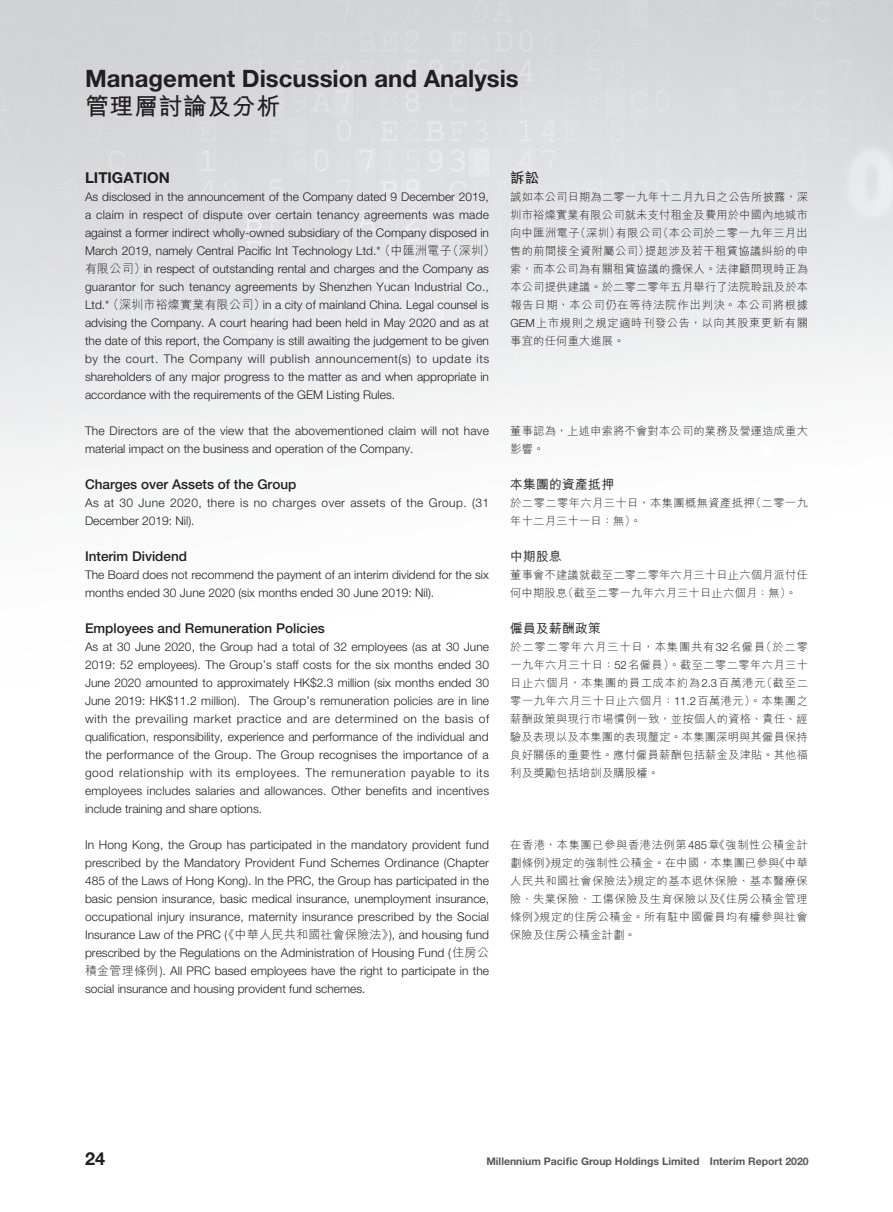
<style>
.page{position:relative;width:893px;height:1212px;background:#fff}
.page>*{position:absolute;margin:0;border:0;box-sizing:border-box;transform-origin:0 0}
.t1{font:700 24px "Helvetica Neue LT Std";color:#231f20}
.t2{font:700 24px "M Hei HK";letter-spacing:.02em;color:#231f20}
.t3{font:700 18px "Helvetica Neue LT Std";color:#231f20}
.t4{font:700 15px "Helvetica Neue LT Std";color:#231f20}
.t5{font:700 14.25px "M Hei HK";color:#231f20}
.t6{font:500 13.5px "Helvetica Neue LT Std";color:#231f20}
.t7{font:500 12.75px "M Hei HK";letter-spacing:.02em;color:#231f20}
.t8{font:300 12px/18px "Helvetica Neue LT Std";color:#231f20}
.t9{font:300 12px/18px "Helvetica Neue LT Std";letter-spacing:.035em;color:#231f20}
.t10{font:300 11.25px/18px "M Hei HK";letter-spacing:.02em;color:#231f20;text-align:justify}
.t11{font:300 11.25px/18px "M Hei HK";letter-spacing:.04em;color:#231f20}
.t12{font:700 10.5px "Helvetica Neue LT Std";color:#57585a}
.s1{font-family:"M Hei HK"}
.s2{font-family:"Helvetica Neue LT Std"}
</style>
<div class="page">
<h1 class="t1" style="left:85px;top:63px;width:435px">Management Discussion and Analysis</h1>
<h1 class="t2" style="left:85px;top:89px;width:197px">管理層討論及分析</h1>
<p class="t4" style="left:85px;top:168px;width:86px">LITIGATION</p>
<p class="t8" style="left:85px;top:187px;width:411px">As disclosed in the announcement of the Company dated 9 December 2019, a claim in respect of dispute over certain tenancy agreements was made against a former indirect wholly-owned subsidiary of the Company disposed in March 2019, namely Central Pacific Int Technology Ltd.* <span class="s1">（中匯洲電子（深圳）有限公司）</span>in respect of outstanding rental and charges and the Company as guarantor for such tenancy agreements by Shenzhen Yucan Industrial Co., Ltd.* <span class="s1">（深圳市裕燦實業有限公司）</span>in a city of mainland China. Legal counsel is advising the Company. A court hearing had been held in May 2020 and as at the date of this report, the Company is still awaiting the judgement to be given by the court. The Company will publish announcement(s) to update its shareholders of any major progress to the matter as and when appropriate in accordance with the requirements of the GEM Listing Rules.</p>
<p class="t8" style="left:85px;top:421px;width:405px">The Directors are of the view that the abovementioned claim will not have material impact on the business and operation of the Company.</p>
<p class="t6" style="left:85px;top:476px;width:213px">Charges over Assets of the Group</p>
<p class="t9" style="left:85px;top:493px;width:406px">As at 30 June 2020, there is no charges over assets of the Group. (31<br>December 2019: Nil).</p>
<p class="t6" style="left:85px;top:548px;width:104px">Interim Dividend</p>
<p class="t8" style="left:85px;top:565px;width:405px">The Board does not recommend the payment of an interim dividend for the six months ended 30 June 2020 (six months ended 30 June 2019: Nil).</p>
<p class="t6" style="left:85px;top:620px;width:241px">Employees and Remuneration Policies</p>
<p class="t8" style="left:85px;top:637px;width:406px;text-align:justify">As at 30 June 2020, the Group had a total of 32 employees (as at 30 June 2019: 52 employees). The Group’s staff costs for the six months ended 30<br>June 2020 amounted to approximately HK$2.3 million (six months ended 30<br>June 2019: HK$11.2 million). The Group’s remuneration policies are in line with the prevailing market practice and are determined on the basis of qualification, responsibility, experience and performance of the individual and the performance of the Group. The Group recognises the importance of a good relationship with its employees. The remuneration payable to its employees includes salaries and allowances. Other benefits and incentives include training and share options.</p>
<p class="t8" style="left:85px;top:835px;width:406px;text-align:justify">In Hong Kong, the Group has participated in the mandatory provident fund prescribed by the Mandatory Provident Fund Schemes Ordinance (Chapter 485 of the Laws of Hong Kong). In the PRC, the Group has participated in the basic pension insurance, basic medical insurance, unemployment insurance, occupational injury insurance, maternity insurance prescribed by the Social Insurance Law of the PRC (<span class="s1">《中華人民共和國社會保險法》</span>), and housing fund prescribed by the Regulations on the Administration of Housing Fund (<span class="s1">住房公積金管理條例</span>). All PRC based employees have the right to participate in the social insurance and housing provident fund schemes.</p>
<p class="t5" style="left:510px;top:167px;width:30px">訴訟</p>
<p class="t10" style="left:510px;top:187px;width:299px">誠如本公司日期為二零一九年十二月九日之公告所披露，深圳市裕燦實業有限公司就未支付租金及費用於中國內地城市向中匯洲電子（深圳）有限公司（本公司於二零一九年三月出售的前間接全資附屬公司）提起涉及若干租賃協議糾紛的申索，而本公司為有關租賃協議的擔保人。法律顧問現時正為本公司提供建議。於二零二零年五月舉行了法院聆訊及於本報告日期，本公司仍在等待法院作出判決。本公司將根據<span class="s2">GEM</span>上市規則之規定適時刊發公告，以向其股東更新有關事宜的任何重大進展。</p>
<p class="t10" style="left:510px;top:421px;width:299px">董事認為，上述申索將不會對本公司的業務及營運造成重大影響。</p>
<p class="t7" style="left:510px;top:475px;width:105px">本集團的資產抵押</p>
<p class="t11" style="left:510px;top:493px;width:299px">於二零二零年六月三十日，本集團概無資產抵押（二零一九年十二月三十一日：無）。</p>
<p class="t7" style="left:510px;top:547px;width:53px">中期股息</p>
<p class="t10" style="left:510px;top:565px;width:299px">董事會不建議就截至二零二零年六月三十日止六個月派付任何中期股息（截至二零一九年六月三十日止六個月：無）。</p>
<p class="t7" style="left:510px;top:619px;width:92px">僱員及薪酬政策</p>
<p class="t10" style="left:510px;top:637px;width:299px">於二零二零年六月三十日，本集團共有<span class="s2">32</span>名僱員（於二零一九年六月三十日：<span class="s2">52</span>名僱員）。截至二零二零年六月三十日止六個月，本集團的員工成本約為<span class="s2">2.3</span>百萬港元（截至二零一九年六月三十日止六個月：<span class="s2">11.2</span>百萬港元）。本集團之薪酬政策與現行市場慣例一致，並按個人的資格、責任、經驗及表現以及本集團的表現釐定。本集團深明與其僱員保持良好關係的重要性。應付僱員薪酬包括薪金及津貼。其他福利及獎勵包括培訓及購股權。</p>
<p class="t10" style="left:510px;top:835px;width:299px">在香港，本集團已參與香港法例第<span class="s2">485</span>章《強制性公積金計劃條例》規定的強制性公積金。在中國，本集團已參與《中華人民共和國社會保險法》規定的基本退休保險、基本醫療保險、失業保險、工傷保險及生育保險以及《住房公積金管理條例》規定的住房公積金。所有駐中國僱員均有權參與社會保險及住房公積金計劃。</p>
<h2 class="t3" style="left:85px;top:1148px;width:22px">24</h2>
<p class="t12" style="left:486px;top:1155px;width:324px">Millennium Pacific Group Holdings Limited Interim Report 2020</p>
</div>
